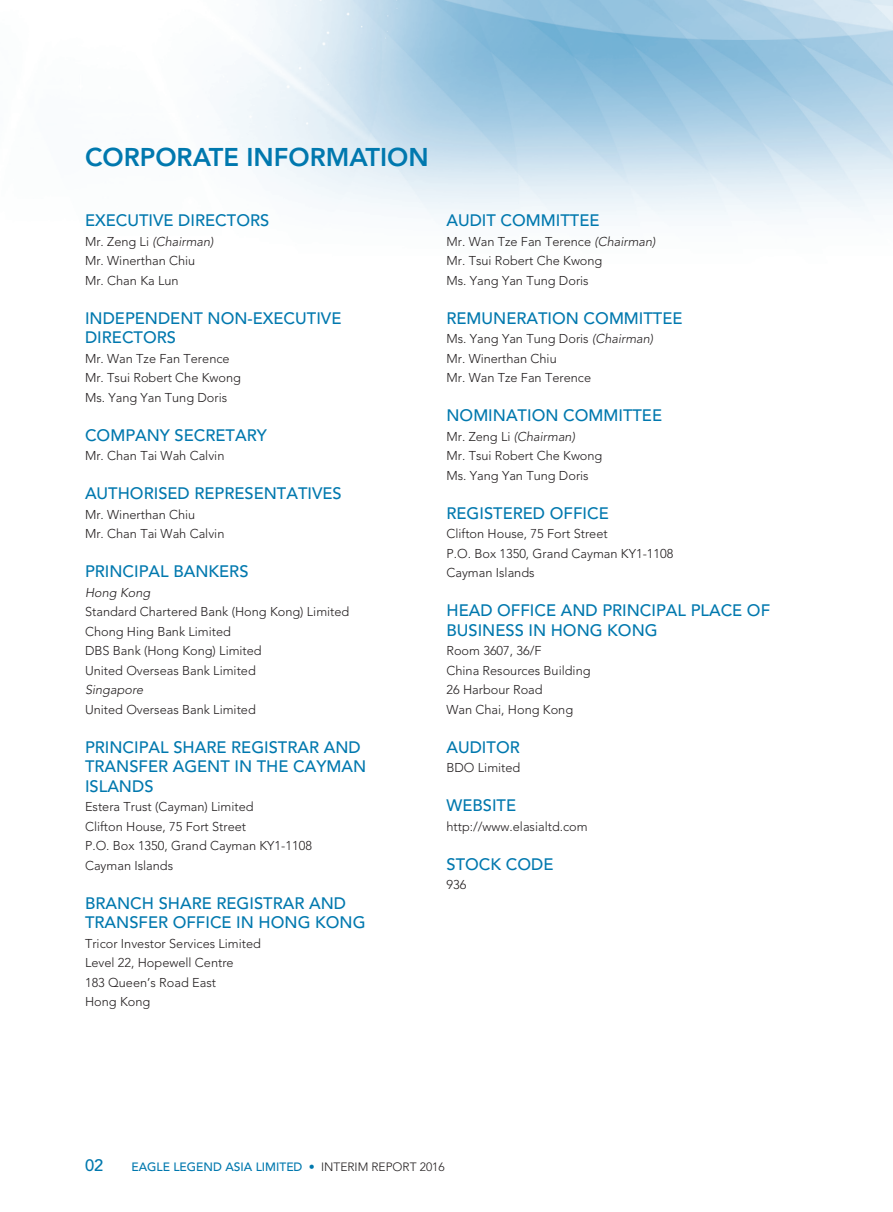
<style>
.page{position:relative;width:893px;height:1212px;background:#fff}
.page>*{position:absolute;margin:0;border:0;box-sizing:border-box;transform-origin:0 0}
.t1{font:800 25.5px "Avenir LT Std";color:#0078ae}
._01_H1{font:500 16.5px/19.5px "Avenir LT Std";color:#0078ae}
._00_txt{font:300 12.75px "Avenir LT Std";color:#231f20}
._00_txt-2{font:italic 300 12.75px "Avenir LT Std";color:#231f20}
.t2{font:500 12px "Avenir LT Std";color:#0078ae}
.s1{font-style:normal}
.s2{font-style:italic}
.s3{font-weight:300}
.s4{font-weight:300;color:#231f20}
</style>
<div class="page">
<p class="t1" style="left:85px;top:142px;width:345px">CORPORATE INFORMATION</p>
<p class="_01_H1" style="left:85px;top:211px;width:186px">EXECUTIVE DIRECTORS</p>
<p class="_00_txt-2" style="left:85px;top:234px;width:130px"><span class="s1">Mr. Zeng Li</span> (Chairman)</p>
<p class="_00_txt" style="left:85px;top:253px;width:112px">Mr. Winerthan Chiu</p>
<p class="_00_txt" style="left:85px;top:273px;width:95px">Mr. Chan Ka Lun</p>
<p class="_01_H1" style="left:85px;top:309px;width:258px">INDEPENDENT NON-EXECUTIVE<br>DIRECTORS</p>
<p class="_00_txt" style="left:85px;top:351px;width:146px">Mr. Wan Tze Fan Terence</p>
<p class="_00_txt" style="left:85px;top:370px;width:157px">Mr. Tsui Robert Che Kwong</p>
<p class="_00_txt" style="left:85px;top:390px;width:144px">Ms. Yang Yan Tung Doris</p>
<p class="_01_H1" style="left:85px;top:426px;width:183px">COMPANY SECRETARY</p>
<p class="_00_txt" style="left:85px;top:448px;width:141px">Mr. Chan Tai Wah Calvin</p>
<p class="_01_H1" style="left:85px;top:484px;width:258px">AUTHORISED REPRESENTATIVES</p>
<p class="_00_txt" style="left:85px;top:507px;width:112px">Mr. Winerthan Chiu</p>
<p class="_00_txt" style="left:85px;top:526px;width:141px">Mr. Chan Tai Wah Calvin</p>
<p class="_01_H1" style="left:85px;top:562px;width:165px">PRINCIPAL BANKERS</p>
<p class="_00_txt-2" style="left:85px;top:585px;width:67px">Hong Kong</p>
<p class="_00_txt" style="left:85px;top:604px;width:266px">Standard Chartered Bank (Hong Kong) Limited</p>
<p class="_00_txt" style="left:85px;top:624px;width:147px">Chong Hing Bank Limited</p>
<p class="_00_txt" style="left:85px;top:643px;width:178px">DBS Bank (Hong Kong) Limited</p>
<p class="_00_txt" style="left:85px;top:663px;width:172px">United Overseas Bank Limited</p>
<p class="_00_txt-2" style="left:85px;top:682px;width:60px">Singapore</p>
<p class="_00_txt" style="left:85px;top:702px;width:172px">United Overseas Bank Limited</p>
<p class="_01_H1" style="left:85px;top:738px;width:283px">PRINCIPAL SHARE REGISTRAR AND<br>TRANSFER AGENT IN THE CAYMAN<br>ISLANDS</p>
<p class="_00_txt" style="left:85px;top:799px;width:170px">Estera Trust (Cayman) Limited</p>
<p class="_00_txt" style="left:85px;top:819px;width:163px">Clifton House, 75 Fort Street</p>
<p class="_00_txt" style="left:85px;top:838px;width:228px">P.O. Box 1350, Grand Cayman KY1-1108</p>
<p class="_00_txt" style="left:85px;top:858px;width:90px">Cayman Islands</p>
<p class="_01_H1" style="left:85px;top:894px;width:282px">BRANCH SHARE REGISTRAR AND<br>TRANSFER OFFICE IN HONG KONG</p>
<p class="_00_txt" style="left:85px;top:936px;width:177px">Tricor Investor Services Limited</p>
<p class="_00_txt" style="left:85px;top:955px;width:150px">Level 22, Hopewell Centre</p>
<p class="_00_txt" style="left:85px;top:975px;width:132px">183 Queen’s Road East</p>
<p class="_00_txt" style="left:85px;top:994px;width:67px">Hong Kong</p>
<p class="_01_H1" style="left:446px;top:211px;width:155px">AUDIT COMMITTEE</p>
<p class="_00_txt" style="left:446px;top:234px;width:211px">Mr. Wan Tze Fan Terence <span class="s2">(Chairman)</span></p>
<p class="_00_txt" style="left:446px;top:253px;width:157px">Mr. Tsui Robert Che Kwong</p>
<p class="_00_txt" style="left:446px;top:273px;width:144px">Ms. Yang Yan Tung Doris</p>
<p class="_01_H1" style="left:446px;top:309px;width:238px">REMUNERATION COMMITTEE</p>
<p class="_00_txt" style="left:446px;top:331px;width:208px">Ms. Yang Yan Tung Doris <span class="s2">(Chairman)</span></p>
<p class="_00_txt" style="left:446px;top:351px;width:112px">Mr. Winerthan Chiu</p>
<p class="_00_txt" style="left:446px;top:370px;width:146px">Mr. Wan Tze Fan Terence</p>
<p class="_01_H1" style="left:446px;top:406px;width:217px">NOMINATION COMMITTEE</p>
<p class="_00_txt-2" style="left:446px;top:429px;width:130px"><span class="s1">Mr. Zeng Li</span> (Chairman)</p>
<p class="_00_txt" style="left:446px;top:448px;width:157px">Mr. Tsui Robert Che Kwong</p>
<p class="_00_txt" style="left:446px;top:468px;width:144px">Ms. Yang Yan Tung Doris</p>
<p class="_01_H1" style="left:446px;top:504px;width:164px">REGISTERED OFFICE</p>
<p class="_00_txt" style="left:446px;top:526px;width:163px">Clifton House, 75 Fort Street</p>
<p class="_00_txt" style="left:446px;top:546px;width:228px">P.O. Box 1350, Grand Cayman KY1-1108</p>
<p class="_00_txt" style="left:446px;top:565px;width:90px">Cayman Islands</p>
<p class="_01_H1" style="left:446px;top:601px;width:325px">HEAD OFFICE AND PRINCIPAL PLACE OF<br>BUSINESS IN HONG KONG</p>
<p class="_00_txt" style="left:446px;top:643px;width:97px">Room 3607, 36/F</p>
<p class="_00_txt" style="left:446px;top:663px;width:146px">China Resources Building</p>
<p class="_00_txt" style="left:446px;top:682px;width:98px">26 Harbour Road</p>
<p class="_00_txt" style="left:446px;top:702px;width:128px">Wan Chai, Hong Kong</p>
<p class="_01_H1" style="left:446px;top:738px;width:75px">AUDITOR</p>
<p class="_00_txt" style="left:446px;top:760px;width:75px">BDO Limited</p>
<p class="_01_H1" style="left:446px;top:796px;width:71px">WEBSITE</p>
<p class="_00_txt" style="left:446px;top:819px;width:143px">http://www.elasialtd.com</p>
<p class="_01_H1" style="left:446px;top:855px;width:108px">STOCK CODE</p>
<p class="_00_txt" style="left:446px;top:877px;width:21px">936</p>
<p class="_01_H1" style="left:85px;top:1155px;width:20px">02</p>
<p class="t2" style="left:131px;top:1159px;width:315px">EAGLE LEGEND ASIA LIMITED <span class="s3">•</span> <span class="s4">INTERIM REPORT 2016</span></p>
</div>
